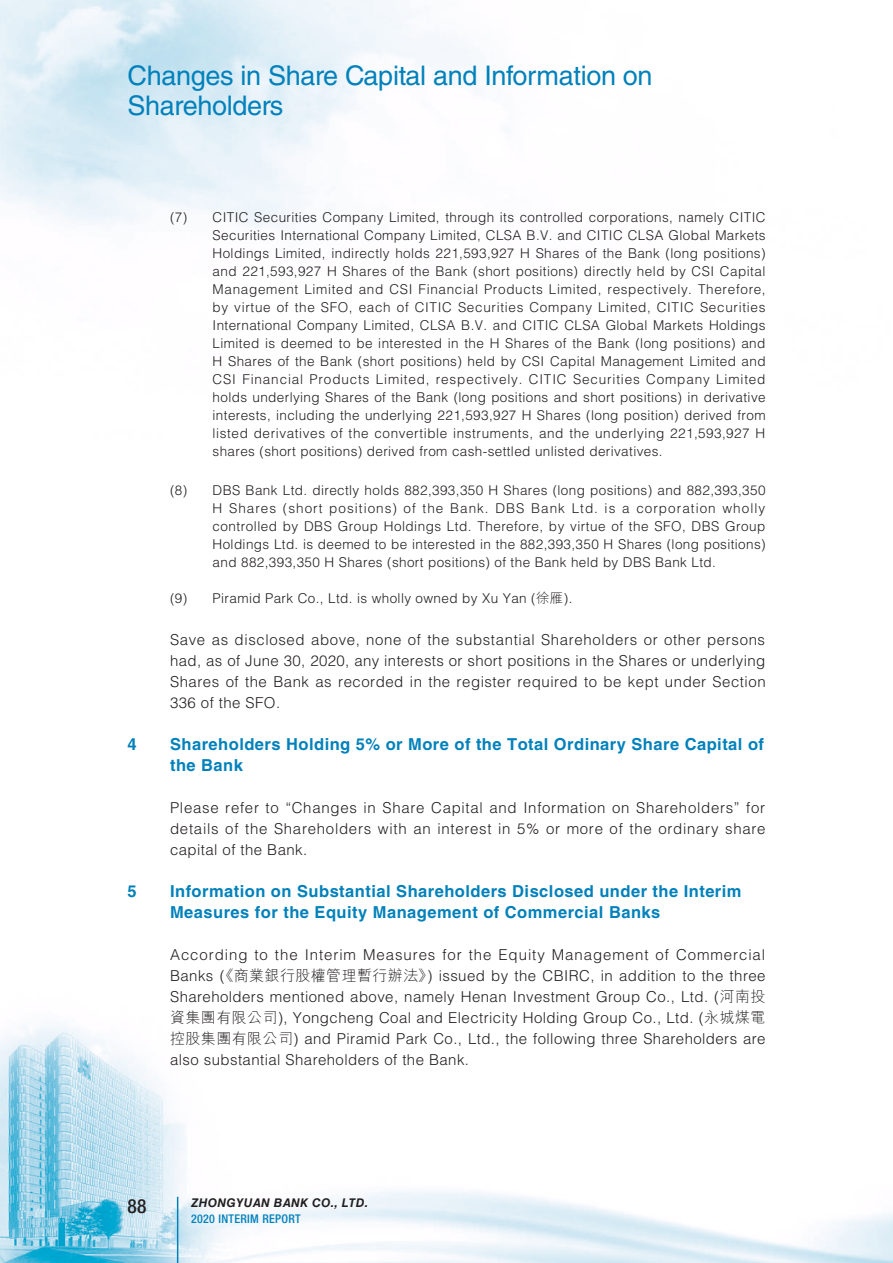
<style>
.page{position:relative;width:893px;height:1263px;background:#fff}
.page>*{position:absolute;margin:0;border:0;box-sizing:border-box;transform-origin:0 0}
.t1{font:27px/30px "Helvetica LT Std";letter-spacing:-.01em;color:#0081bb}
.t2{font:500 condensed 19.5px "Helvetica Neue LT Pro";color:#231f20}
.t3{font:700 16.5px/21px "Helvetica LT Std";letter-spacing:.03em;color:#0081bb}
.t4{font:300 15px/21px "Helvetica LT Std";letter-spacing:.035em;color:#231f20;text-align:justify}
.t5{font:300 13.5px/18px "Helvetica LT Std";letter-spacing:.03em;color:#231f20;text-align:justify}
.t6{font:italic 700 12px "Helvetica LT Std";letter-spacing:.03em;color:#231f20}
.t7{font:500 condensed 12px "Helvetica Neue LT Pro";letter-spacing:.025em;color:#0081bb}
.s1{font-family:"M Hei HK"}
</style>
<div class="page">
<img style="left:0;top:0;width:893px;height:1263px">
<hr style="left:177px;top:1197px;width:1px;height:66px;background:#0081bb">
<h1 class="t1" style="left:128px;top:60px;width:527px">Changes in Share Capital and Information on<br>Shareholders</h1>
<p class="t5" style="left:213px;top:208px;width:554px;text-indent:-43px">(7) CITIC Securities Company Limited, through its controlled corporations, namely CITIC Securities International Company Limited, CLSA B.V. and CITIC CLSA Global Markets Holdings Limited, indirectly holds 221,593,927 H Shares of the Bank (long positions) and 221,593,927 H Shares of the Bank (short positions) directly held by CSI Capital Management Limited and CSI Financial Products Limited, respectively. Therefore, by virtue of the SFO, each of CITIC Securities Company Limited, CITIC Securities International Company Limited, CLSA B.V. and CITIC CLSA Global Markets Holdings Limited is deemed to be interested in the H Shares of the Bank (long positions) and H Shares of the Bank (short positions) held by CSI Capital Management Limited and CSI Financial Products Limited, respectively. CITIC Securities Company Limited holds underlying Shares of the Bank (long positions and short positions) in derivative interests, including the underlying 221,593,927 H Shares (long position) derived from listed derivatives of the convertible instruments, and the underlying 221,593,927 H shares (short positions) derived from cash-settled unlisted derivatives.</p>
<p class="t5" style="left:213px;top:481px;width:555px;text-indent:-43px">(8) DBS Bank Ltd. directly holds 882,393,350 H Shares (long positions) and 882,393,350<br>H Shares (short positions) of the Bank. DBS Bank Ltd. is a corporation wholly controlled by DBS Group Holdings Ltd. Therefore, by virtue of the SFO, DBS Group Holdings Ltd. is deemed to be interested in the 882,393,350 H Shares (long positions) and 882,393,350 H Shares (short positions) of the Bank held by DBS Bank Ltd.</p>
<p class="t5" style="left:170px;top:589px;width:404px">(9) Piramid Park Co., Ltd. is wholly owned by Xu Yan (<span class="s1">徐雁</span>).</p>
<p class="t4" style="left:170px;top:629px;width:597px">Save as disclosed above, none of the substantial Shareholders or other persons had, as of June 30, 2020, any interests or short positions in the Shares or underlying Shares of the Bank as recorded in the register required to be kept under Section 336 of the SFO.</p>
<p class="t3" style="left:128px;top:734px;width:11px">4</p>
<p class="t3" style="left:170px;top:734px;width:595px">Shareholders Holding 5% or More of the Total Ordinary Share Capital of the Bank</p>
<p class="t4" style="left:170px;top:797px;width:597px">Please refer to “Changes in Share Capital and Information on Shareholders” for details of the Shareholders with an interest in 5% or more of the ordinary share capital of the Bank.</p>
<p class="t3" style="left:128px;top:881px;width:11px">5</p>
<p class="t3" style="left:170px;top:881px;width:573px">Information on Substantial Shareholders Disclosed under the Interim<br>Measures for the Equity Management of Commercial Banks</p>
<p class="t4" style="left:170px;top:944px;width:597px">According to the Interim Measures for the Equity Management of Commercial Banks (<span class="s1">《商業銀行股權管理暫行辦法》</span>) issued by the CBIRC, in addition to the three Shareholders mentioned above, namely Henan Investment Group Co., Ltd. (<span class="s1">河南投資集團有限公司</span>), Yongcheng Coal and Electricity Holding Group Co., Ltd. (<span class="s1">永城煤電控股集團有限公司</span>) and Piramid Park Co., Ltd., the following three Shareholders are also substantial Shareholders of the Bank.</p>
<h2 class="t2" style="left:128px;top:1194px;width:20px">88</h2>
<p class="t6" style="left:191px;top:1195px;width:179px">ZHONGYUAN BANK CO., LTD.</p>
<p class="t7" style="left:191px;top:1211px;width:111px">2020 INTERIM REPORT</p>
</div>
